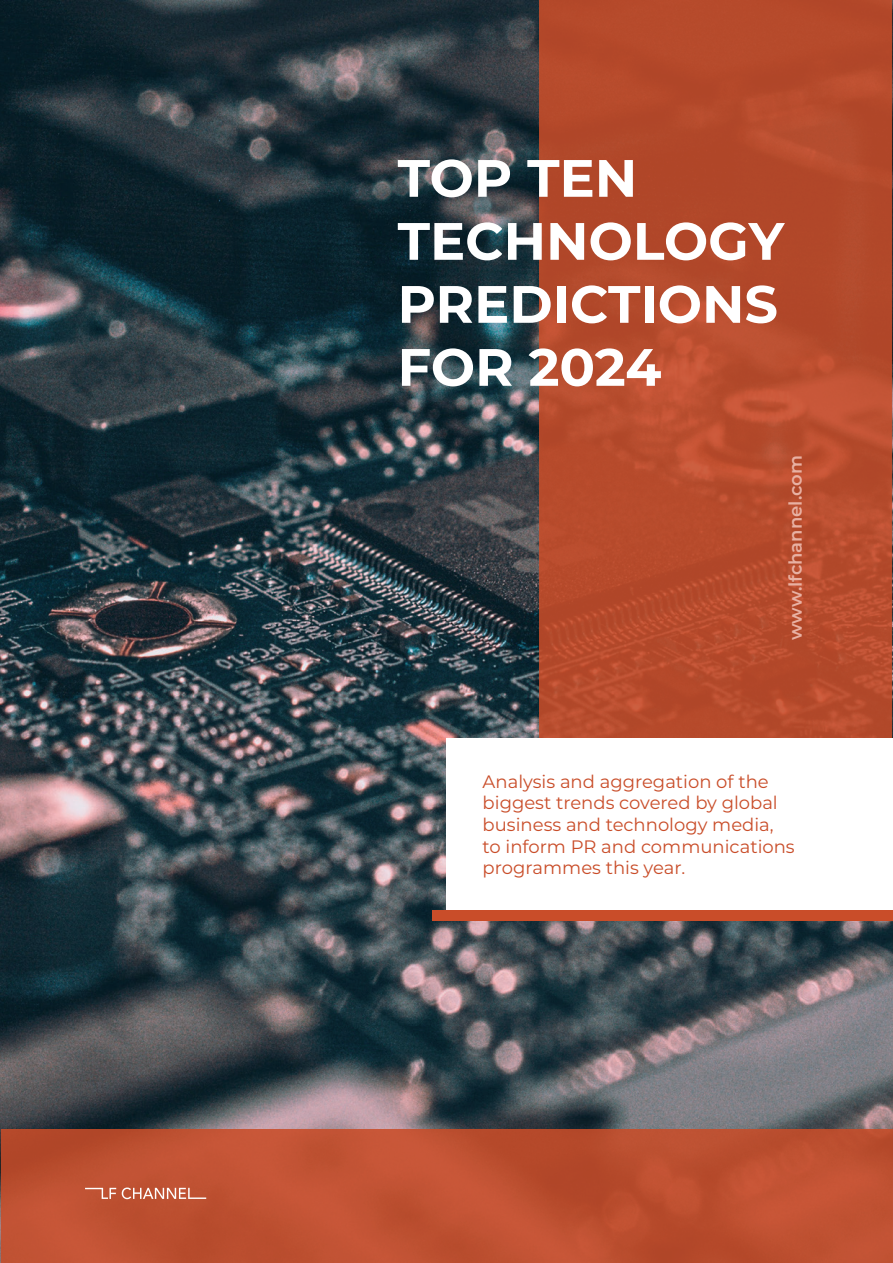
<style>
.page{position:relative;width:893px;height:1263px;background:#fff}
.page>*{position:absolute;margin:0;border:0;box-sizing:border-box;transform-origin:0 0}
.t1{font:700 52.5px/63px "Montserrat";color:#fff}
.t2{font:18px/21.6px "Montserrat";color:#c94d29}
.t3{font:600 18px "Montserrat";color:#e8b1a3}
</style>
<div class="page">
<img style="left:0;top:0;width:893px;height:1262px">
<svg style="left:540px;top:0;width:353px;height:738px;background:#b54b2c"></svg>
<div style="left:0;top:1130px;width:891px;height:133px;background:#bf5132"></div>
<div style="left:446px;top:738px;width:447px;height:178px;background:#fff"></div>
<svg style="left:85px;top:1188px;width:31px;height:11px"></svg>
<svg style="left:122px;top:1187px;width:84px;height:12px"></svg>
<div style="left:433px;top:910px;width:460px;height:10px;background:#c94d29"></div>
<h1 class="t1" style="left:398px;top:144px;width:388px">TOP TEN<br>TECHNOLOGY<br>PREDICTIONS<br>FOR 2024</h1>
<p class="t3" style="left:783px;top:640px;width:186px;rotate:-90deg">www.lfchannel.com</p>
<p class="t2" style="left:483px;top:770px;width:314px">Analysis and aggregation of the biggest trends covered by global business and technology media, to inform PR and communications programmes this year.</p>
</div>
